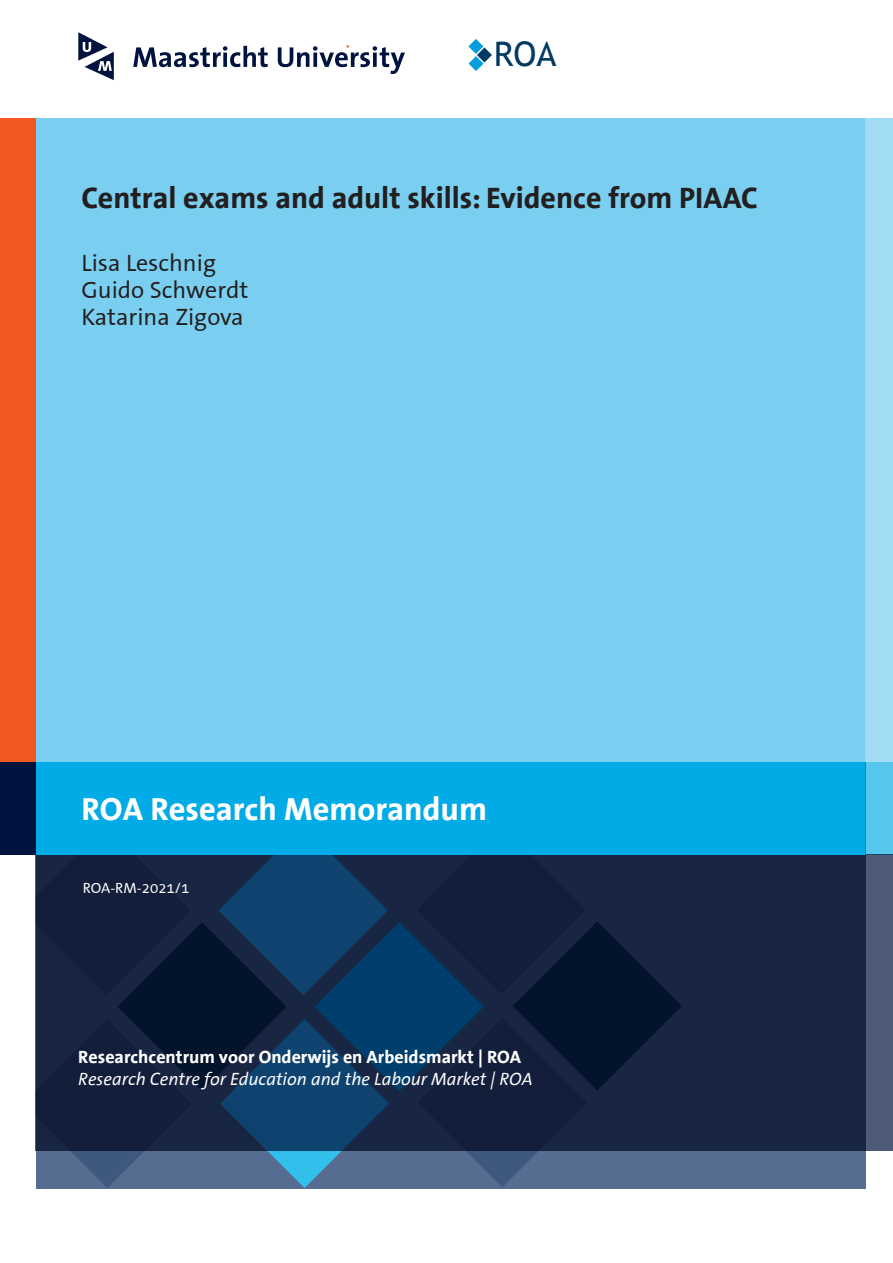
<style>
.page{position:relative;width:893px;height:1263px;background:#fff}
.page>*{position:absolute;margin:0;border:0;box-sizing:border-box;transform-origin:0 0}
.t1{font:33.9px "Trebuchet MS";color:#003a62}
.t2{font:700 32.4px "The Sans Correspondence";color:#fff}
.titel_omslag{font:700 30px "The Sans Correspondence";color:#231f20}
.auteurs_omslag{font:24px/27px "The Sans Correspondence";color:#231f20}
.ROA_RM_nr_omslag{font:italic 18px "The Sans Correspondence";color:#fff}
.ROA_RM_nr_omslag-2{font:700 18px "The Sans Correspondence";color:#fff}
.ROA_RM_nr_omslag-3{font:15px "The Sans Correspondence";color:#fff}
</style>
<div class="page">
<div style="left:27px;top:118px;width:865px;height:644px;background:#7acff1"></div>
<div style="left:36px;top:855px;width:829px;height:333px;background:#566c90"></div>
<svg style="left:71px;top:1151px;width:467px;height:37px"></svg>
<svg style="left:36px;top:855px;width:857px;height:296px;background:#142847"></svg>
<div style="left:27px;top:762px;width:838px;height:93px;background:#00abe6"></div>
<div style="left:0;top:119px;width:36px;height:643px;background:#f15921"></div>
<div style="left:865px;top:118px;width:28px;height:644px;background:#a1dbf4"></div>
<div style="left:0;top:762px;width:36px;height:93px;background:#00133e"></div>
<div style="left:865px;top:762px;width:28px;height:93px;background:#57c6ee"></div>
<svg style="left:133px;top:46px;width:135px;height:21px"></svg>
<svg style="left:78px;top:32px;width:36px;height:48px"></svg>
<svg style="left:278px;top:46px;width:127px;height:28px"></svg>
<svg style="left:468px;top:39px;width:24px;height:32px"></svg>
<p class="t1" style="left:494px;top:34px;width:64px">ROA</p>
<p class="titel_omslag" style="left:81px;top:182px;width:678px">Central exams and adult skills: Evidence from PIAAC</p>
<p class="auteurs_omslag" style="left:81px;top:250px;width:168px">Lisa Leschnig<br>Guido Schwerdt<br>Katarina Zigova</p>
<p class="t2" style="left:81px;top:792px;width:407px">ROA Research Memorandum</p>
<p class="ROA_RM_nr_omslag-3" style="left:83px;top:880px;width:108px">ROA-RM-2021/1</p>
<p class="ROA_RM_nr_omslag-2" style="left:78px;top:1048px;width:444px">Researchcentrum voor Onderwijs en Arbeidsmarkt | ROA</p>
<p class="ROA_RM_nr_omslag" style="left:78px;top:1070px;width:456px">Research Centre for Education and the Labour Market | ROA</p>
</div>
